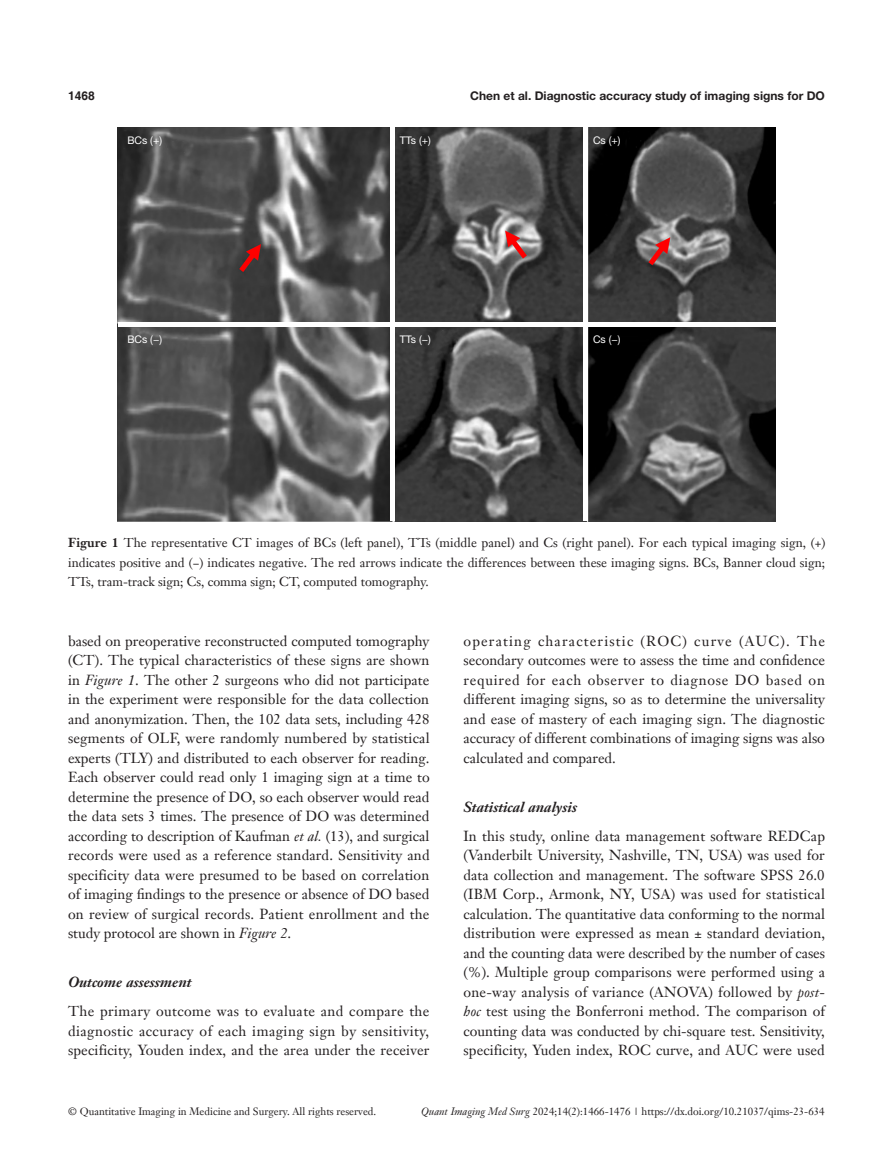
<style>
.page{position:relative;width:893px;height:1170px;background:#fff}
.page>*{position:absolute;margin:0;border:0;box-sizing:border-box;transform-origin:0 0}
.t1{font:14.25px/19.5px "Janson Text LT";letter-spacing:.01em;color:#231f20;text-align:justify}
.t2{font:italic 700 14.25px "Janson Text LT";color:#231f20}
.t3{font:12.75px/19.5px "Janson Text LT";color:#231f20;text-align:justify}
.t4{font:700 12px "Helvetica Neue LT Pro";color:#231f20}
.t5{font:700 12px "Helvetica";color:#231f20}
.t6{font:10.5px "Janson Text LT";color:#231f20}
.t7{font:10.5px "Helvetica Neue LT Pro";color:#fff}
.s1{font-weight:700}
.s2{font-style:italic}
</style>
<div class="page">
<img style="left:118px;top:128px;width:657px;height:393px">
<hr style="left:390px;top:128px;width:4px;height:393px;background:#fff">
<hr style="left:584px;top:128px;width:4px;height:393px;background:#fff">
<hr style="left:118px;top:322px;width:657px;height:4px;background:#fff">
<p class="t5" style="left:68px;top:88px;width:28px">1468</p>
<p class="t4" style="left:470px;top:88px;width:356px">Chen et al. Diagnostic accuracy study of imaging signs for DO</p>
<p class="t7" style="left:127px;top:134px;width:36px">BCs (+)</p>
<p class="t7" style="left:127px;top:333px;width:36px">BCs (−)</p>
<p class="t7" style="left:400px;top:134px;width:32px">TTs (+)</p>
<p class="t7" style="left:400px;top:333px;width:32px">TTs (−)</p>
<p class="t7" style="left:593px;top:134px;width:29px">Cs (+)</p>
<p class="t7" style="left:593px;top:333px;width:29px">Cs (−)</p>
<p class="t3" style="left:68px;top:533px;width:759px"><span class="s1">Figure 1</span> The representative CT images of BCs (left panel), TTs (middle panel) and Cs (right panel). For each typical imaging sign, (+) indicates positive and (−) indicates negative. The red arrows indicate the differences between these imaging signs. BCs, Banner cloud sign; TTs, tram-track sign; Cs, comma sign; CT, computed tomography.</p>
<p class="t1" style="left:68px;top:631px;width:363px">based on preoperative reconstructed computed tomography (CT). The typical characteristics of these signs are shown in <span class="s2">Figure 1</span>. The other 2 surgeons who did not participate in the experiment were responsible for the data collection and anonymization. Then, the 102 data sets, including 428 segments of OLF, were randomly numbered by statistical experts (TLY) and distributed to each observer for reading.<br>Each observer could read only 1 imaging sign at a time to determine the presence of DO, so each observer would read the data sets 3 times. The presence of DO was determined according to description of Kaufman <span class="s2">et al.</span> (13), and surgical records were used as a reference standard. Sensitivity and specificity data were presumed to be based on correlation of imaging findings to the presence or absence of DO based on review of surgical records. Patient enrollment and the study protocol are shown in <span class="s2">Figure 2</span>.</p>
<p class="t2" style="left:68px;top:972px;width:125px">Outcome assessment</p>
<p class="t1" style="left:68px;top:1001px;width:363px">The primary outcome was to evaluate and compare the diagnostic accuracy of each imaging sign by sensitivity, specificity, Youden index, and the area under the receiver</p>
<p class="t1" style="left:463px;top:631px;width:363px">operating characteristic (ROC) curve (AUC). The secondary outcomes were to assess the time and confidence required for each observer to diagnose DO based on different imaging signs, so as to determine the universality and ease of mastery of each imaging sign. The diagnostic accuracy of different combinations of imaging signs was also calculated and compared.</p>
<p class="t2" style="left:463px;top:797px;width:115px">Statistical analysis</p>
<p class="t1" style="left:463px;top:825px;width:363px">In this study, online data management software REDCap (Vanderbilt University, Nashville, TN, USA) was used for data collection and management. The software SPSS 26.0 (IBM Corp., Armonk, NY, USA) was used for statistical calculation. The quantitative data conforming to the normal distribution were expressed as mean ± standard deviation, and the counting data were described by the number of cases (%). Multiple group comparisons were performed using a one-way analysis of variance (ANOVA) followed by <span class="s2">post&shy;hoc</span> test using the Bonferroni method. The comparison of counting data was conducted by chi-square test. Sensitivity, specificity, Yuden index, ROC curve, and AUC were used</p>
<p class="t6" style="left:68px;top:1104px;width:310px">© Quantitative Imaging in Medicine and Surgery. All rights reserved.</p>
<p class="t6" style="left:421px;top:1104px;width:405px"><span class="s2">Quant Imaging Med Surg</span> 2024;14(2):1466-1476 | https://dx.doi.org/10.21037/qims-23-634</p>
</div>
